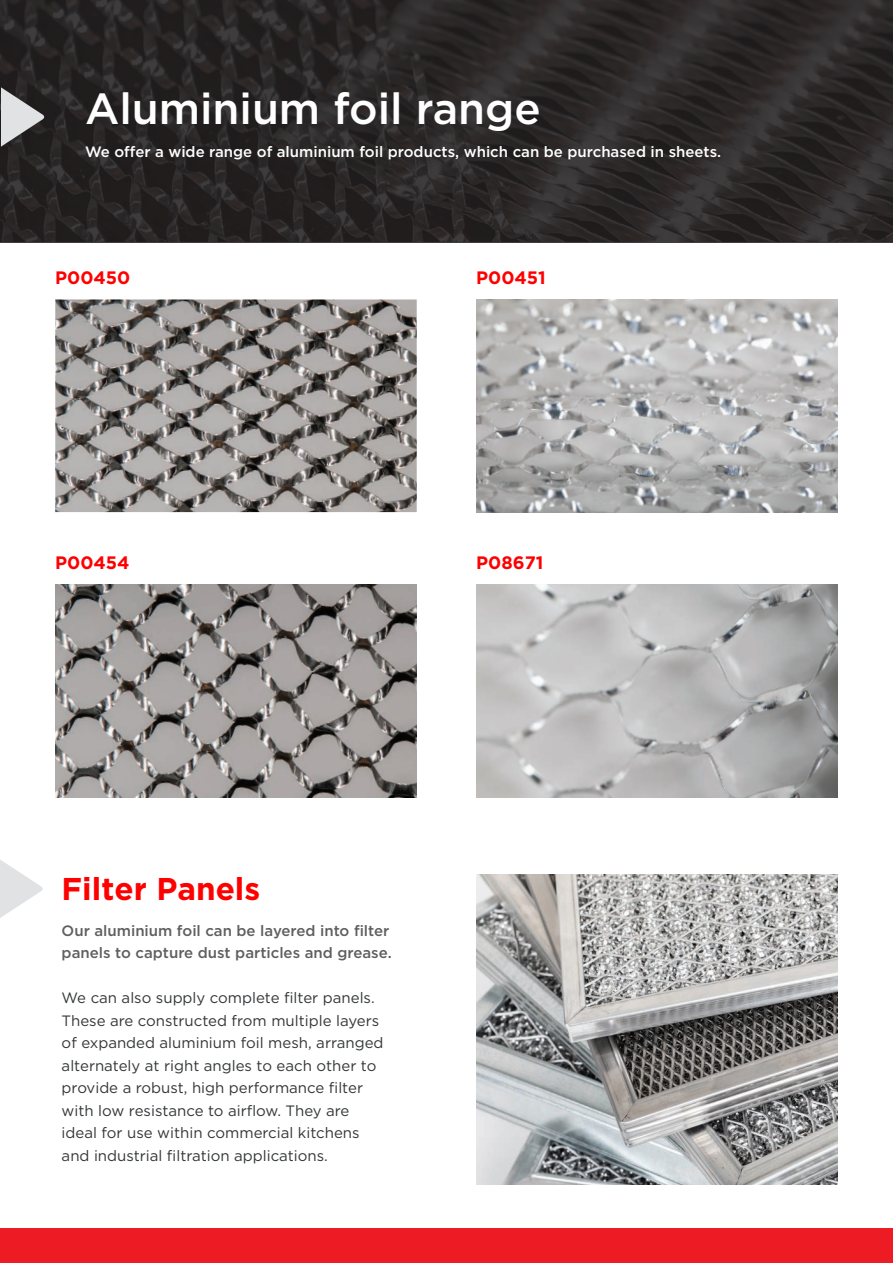
<style>
.page{position:relative;width:893px;height:1263px;background:#fff}
.page>*{position:absolute;margin:0;border:0;box-sizing:border-box;transform-origin:0 0}
.t1{font:500 43.5px "Gotham";color:#fff}
.t2{font:700 31.5px "Gotham";color:#f00}
.t3{font:700 18px "Gotham";color:#f00}
.t4{font:15px/22.5px "Gotham";color:#333638}
.t5{font:500 15px/22.5px "Gotham";color:#5f5e60}
.t6{font:500 15px "Gotham";color:#fff}
</style>
<div class="page">
<svg style="left:0;top:0;width:893px;height:242px;background:#2b2728"></svg>
<img style="left:55px;top:299px;width:362px;height:213px">
<img style="left:55px;top:585px;width:362px;height:212px">
<img style="left:476px;top:299px;width:362px;height:213px">
<img style="left:476px;top:585px;width:362px;height:212px">
<img style="left:476px;top:874px;width:362px;height:311px">
<svg style="left:0;top:860px;width:43px;height:58px"></svg>
<svg style="left:1px;top:78px;width:44px;height:86px;background:#676566"></svg>
<div style="left:0;top:1228px;width:893px;height:35px;background:#ed1c24"></div>
<h1 class="t1" style="left:85px;top:80px;width:457px">Aluminium foil range</h1>
<p class="t6" style="left:85px;top:142px;width:638px">We offer a wide range of aluminium foil products, which can be purchased in sheets.</p>
<p class="t3" style="left:55px;top:265px;width:77px">P00450</p>
<p class="t3" style="left:55px;top:551px;width:76px">P00454</p>
<p class="t3" style="left:476px;top:265px;width:71px">P00451</p>
<p class="t3" style="left:476px;top:551px;width:69px">P08671</p>
<h2 class="t2" style="left:62px;top:868px;width:200px">Filter Panels</h2>
<p class="t5" style="left:62px;top:919px;width:332px">Our aluminium foil can be layered into filter panels to capture dust particles and grease.</p>
<p class="t4" style="left:62px;top:986px;width:323px">We can also supply complete filter panels.<br>These are constructed from multiple layers of expanded aluminium foil mesh, arranged alternately at right angles to each other to provide a robust, high performance filter with low resistance to airflow. They are ideal for use within commercial kitchens and industrial filtration applications.</p>
</div>
